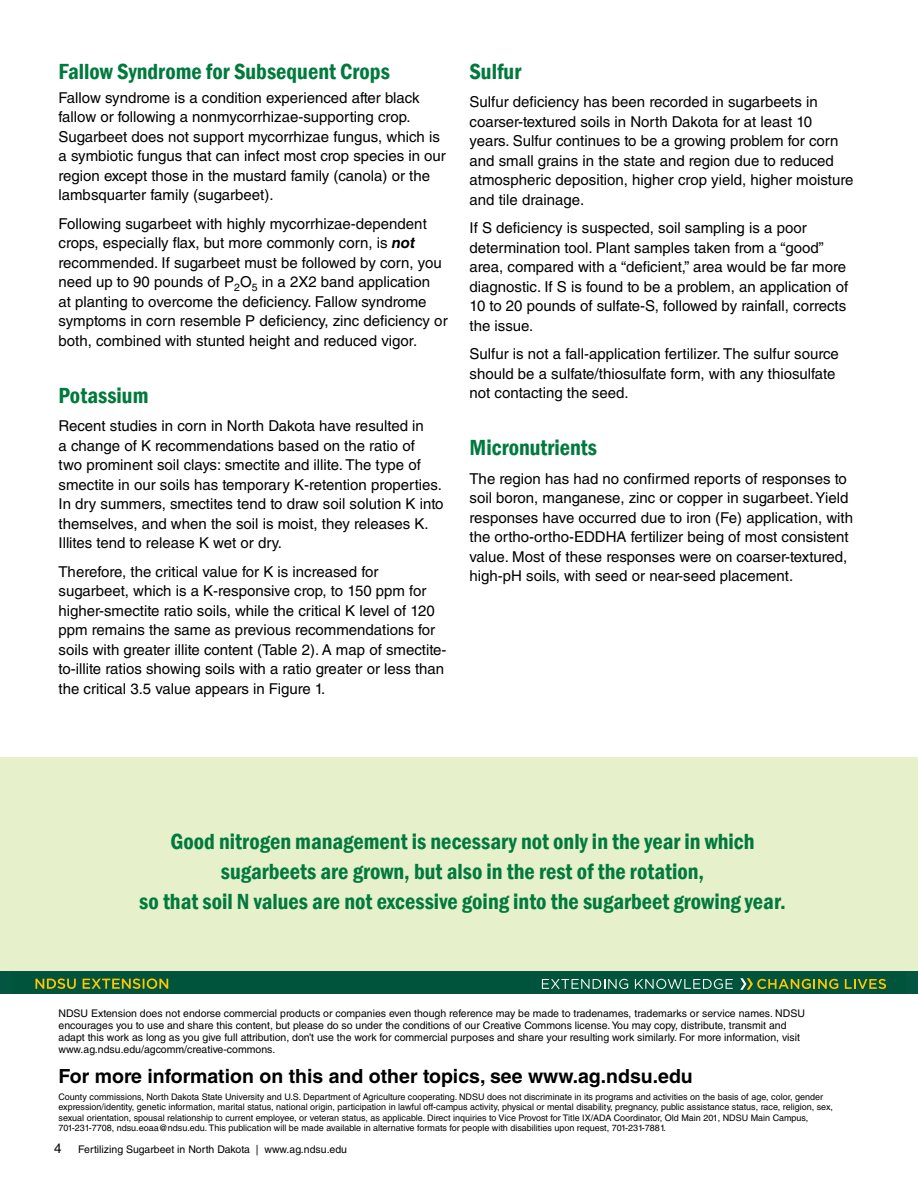
<style>
.page{position:relative;width:918px;height:1188px;background:#fff}
.page>*{position:absolute;margin:0;border:0;box-sizing:border-box;transform-origin:0 0}
.Subhead_1{font:600 condensed 22.5px/30px "Franklin Gothic";color:#007a3c;text-align:center}
.Body_Palatino{font:700 19.5px "Helvetica LT Std";color:#000}
.Body_text{font:15px/19.5px "Helvetica LT Std";color:#000}
.t1{font:13.5px "Helvetica LT Std";color:#000}
.t2{font:10.5px/12px "Helvetica LT Std";color:#000}
.t3{font:9px/10.5px "Helvetica LT Std";color:#000}
.s1{font-weight:700;font-style:italic}
</style>
<div class="page">
<div style="left:0;top:757px;width:918px;height:218px;background:#e6f0cb"></div>
<div style="left:0;top:972px;width:918px;height:22px;background:#045541"></div>
<div style="left:12px;top:973px;width:894px;height:21px;background:#00543b"></div>
<svg style="left:542px;top:979px;width:86px;height:10px"></svg>
<svg style="left:635px;top:979px;width:98px;height:10px"></svg>
<svg style="left:845px;top:979px;width:41px;height:10px"></svg>
<svg style="left:740px;top:978px;width:98px;height:12px"></svg>
<svg style="left:35px;top:978px;width:133px;height:11px"></svg>
<p class="Subhead_1" style="left:58px;top:56px;width:333px">Fallow Syndrome for Subsequent Crops</p>
<p class="Body_text" style="left:58px;top:88px;width:389px">Fallow syndrome is a condition experienced after black fallow or following a nonmycorrhizae-supporting crop.<br>Sugarbeet does not support mycorrhizae fungus, which is a symbiotic fungus that can infect most crop species in our region except those in the mustard family (canola) or the lambsquarter family (sugarbeet).</p>
<p class="Body_text" style="left:58px;top:214px;width:391px">Following sugarbeet with highly mycorrhizae-dependent crops, especially flax, but more commonly corn, is <span class="s1">not </span>recommended. If sugarbeet must be followed by corn, you need up to 90 pounds of P<sub>2</sub>O<sub>5</sub> in a 2X2 band application<br>at planting to overcome the deficiency. Fallow syndrome symptoms in corn resemble P deficiency, zinc deficiency or both, combined with stunted height and reduced vigor.</p>
<p class="Subhead_1" style="left:58px;top:380px;width:91px">Potassium</p>
<p class="Body_text" style="left:58px;top:416px;width:387px">Recent studies in corn in North Dakota have resulted in<br>a change of K recommendations based on the ratio of<br>two prominent soil clays: smectite and illite. The type of smectite in our soils has temporary K-retention properties.<br>In dry summers, smectites tend to draw soil solution K into themselves, and when the soil is moist, they releases K.<br>Illites tend to release K wet or dry.</p>
<p class="Body_text" style="left:58px;top:562px;width:390px">Therefore, the critical value for K is increased for sugarbeet, which is a K-responsive crop, to 150 ppm for higher-smectite ratio soils, while the critical K level of 120 ppm remains the same as previous recommendations for soils with greater illite content (Table 2). A map of smectite&shy;to-illite ratios showing soils with a ratio greater or less than the critical 3.5 value appears in Figure 1.</p>
<p class="Subhead_1" style="left:470px;top:56px;width:53px">Sulfur</p>
<p class="Body_text" style="left:470px;top:92px;width:385px">Sulfur deficiency has been recorded in sugarbeets in coarser-textured soils in North Dakota for at least 10 years. Sulfur continues to be a growing problem for corn and small grains in the state and region due to reduced atmospheric deposition, higher crop yield, higher moisture and tile drainage.</p>
<p class="Body_text" style="left:470px;top:218px;width:380px">If S deficiency is suspected, soil sampling is a poor determination tool. Plant samples taken from a “good” area, compared with a “deficient,” area would be far more diagnostic. If S is found to be a problem, an application of 10 to 20 pounds of sulfate-S, followed by rainfall, corrects the issue.</p>
<p class="Body_text" style="left:470px;top:344px;width:371px">Sulfur is not a fall-application fertilizer. The sulfur source should be a sulfate/thiosulfate form, with any thiosulfate not contacting the seed.</p>
<p class="Subhead_1" style="left:470px;top:432px;width:129px">Micronutrients</p>
<p class="Body_text" style="left:470px;top:469px;width:385px">The region has had no confirmed reports of responses to soil boron, manganese, zinc or copper in sugarbeet. Yield responses have occurred due to iron (Fe) application, with the ortho-ortho-EDDHA fertilizer being of most consistent value. Most of these responses were on coarser-textured, high-pH soils, with seed or near-seed placement.</p>
<h1 class="Subhead_1" style="left:139px;top:826px;width:648px">Good nitrogen management is necessary not only in the year in which sugarbeets are grown, but also in the rest of the rotation,<br>so that soil N values are not excessive going into the sugarbeet growing year.</h1>
<p class="t2" style="left:58px;top:1008px;width:748px">NDSU Extension does not endorse commercial products or companies even though reference may be made to tradenames, trademarks or service names. NDSU encourages you to use and share this content, but please do so under the conditions of our Creative Commons license. You may copy, distribute, transmit and adapt this work as long as you give full attribution, don’t use the work for commercial purposes and share your resulting work similarly. For more information, visit www.ag.ndsu.edu/agcomm/creative-commons.</p>
<p class="Body_Palatino" style="left:58px;top:1065px;width:636px">For more information on this and other topics, see www.ag.ndsu.edu</p>
<p class="t3" style="left:58px;top:1091px;width:776px">County commissions, North Dakota State University and U.S. Department of Agriculture cooperating. NDSU does not discriminate in its programs and activities on the basis of age, color, gender expression/identity, genetic information, marital status, national origin, participation in lawful off-campus activity, physical or mental disability, pregnancy, public assistance status, race, religion, sex, sexual orientation, spousal relationship to current employee, or veteran status, as applicable. Direct inquiries to Vice Provost for Title IX/ADA Coordinator, Old Main 201, NDSU Main Campus, 701-231-7708, ndsu.eoaa@ndsu.edu. This publication will be made available in alternative formats for people with disabilities upon request, 701-231-7881.</p>
<p class="t1" style="left:54px;top:1140px;width:9px">4</p>
<p class="t2" style="left:78px;top:1143px;width:270px">Fertilizing Sugarbeet in North Dakota | www.ag.ndsu.edu</p>
</div>
